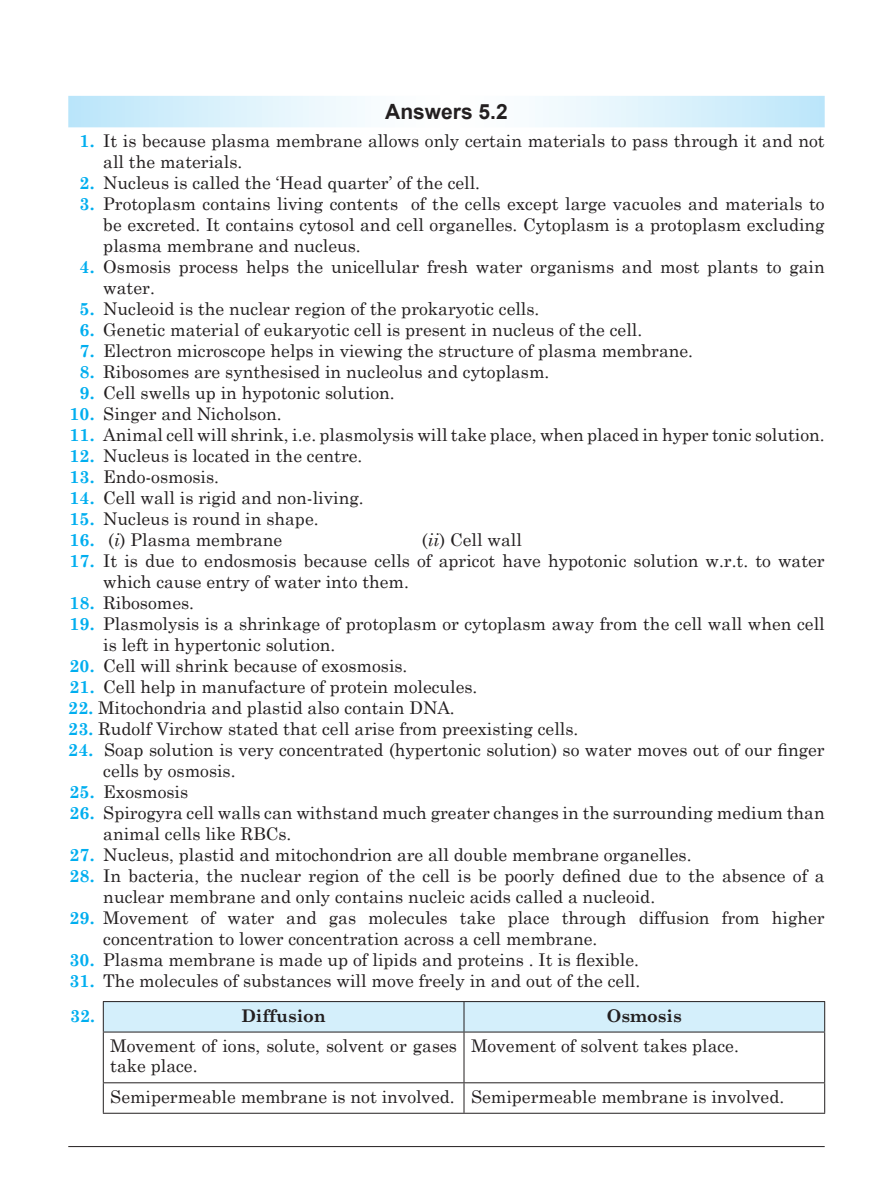
<style>
.page{position:relative;width:893px;height:1203px;background:#fff}
.page>*{position:absolute;margin:0;border:0;box-sizing:border-box;transform-origin:0 0}
.t1{font:700 21px "Arial";color:#231f20}
.t2{font:17.5px/21px "Century Schoolbook";color:#231f20}
.t3{font:700 17.5px "Century Schoolbook";color:#231f20}
.s1{font-weight:700;color:#00aeef}
.s2{font-style:italic}
</style>
<div class="page">
<hr style="left:68px;top:1145px;width:756px;height:1px;background:#231f20">
<svg style="left:68px;top:96px;width:756px;height:31px"></svg>
<div style="left:104px;top:1002px;width:720px;height:29px;background:#d4effb"></div>
<hr style="left:103px;top:1001px;width:361px;height:1px;background:#231f20">
<hr style="left:103px;top:1001px;width:1px;height:30px;background:#231f20">
<hr style="left:464px;top:1001px;width:361px;height:1px;background:#231f20">
<hr style="left:463px;top:1001px;width:1px;height:30px;background:#231f20">
<hr style="left:824px;top:1001px;width:1px;height:30px;background:#231f20">
<hr style="left:103px;top:1031px;width:361px;height:1px;background:#231f20">
<hr style="left:103px;top:1032px;width:1px;height:50px;background:#231f20">
<hr style="left:464px;top:1031px;width:361px;height:1px;background:#231f20">
<hr style="left:463px;top:1032px;width:1px;height:50px;background:#231f20">
<hr style="left:824px;top:1032px;width:1px;height:50px;background:#231f20">
<hr style="left:103px;top:1082px;width:361px;height:1px;background:#231f20">
<svg style="left:103px;top:1083px;width:1px;height:29px"></svg>
<hr style="left:464px;top:1082px;width:361px;height:1px;background:#231f20">
<svg style="left:463px;top:1083px;width:1px;height:29px"></svg>
<svg style="left:824px;top:1083px;width:1px;height:29px"></svg>
<hr style="left:103px;top:1112px;width:361px;height:1px;background:#231f20">
<hr style="left:464px;top:1112px;width:361px;height:1px;background:#231f20">
<p class="t1" style="left:385px;top:96px;width:124px">Answers 5.2</p>
<p class="t2" style="left:103px;top:128px;width:723px;text-indent:-24px"><span class="s1">1.</span> It is because plasma membrane allows only certain materials to pass through it and not all the materials.</p>
<p class="t2" style="left:80px;top:170px;width:402px"><span class="s1">2.</span> Nucleus is called the ‘Head quarter’ of the cell.</p>
<p class="t2" style="left:103px;top:191px;width:723px;text-align:justify;text-indent:-24px"><span class="s1">3.</span> Protoplasm contains living contents of the cells except large vacuoles and materials to be excreted. It contains cytosol and cell organelles. Cytoplasm is a protoplasm excluding plasma membrane and nucleus.</p>
<p class="t2" style="left:103px;top:254px;width:723px;text-indent:-24px"><span class="s1">4.</span> Osmosis process helps the unicellular fresh water organisms and most plants to gain water.</p>
<p class="t2" style="left:80px;top:296px;width:461px"><span class="s1">5.</span> Nucleoid is the nuclear region of the prokaryotic cells.</p>
<p class="t2" style="left:80px;top:317px;width:564px"><span class="s1">6.</span> Genetic material of eukaryotic cell is present in nucleus of the cell.</p>
<p class="t2" style="left:80px;top:338px;width:615px"><span class="s1">7.</span> Electron microscope helps in viewing the structure of plasma membrane.</p>
<p class="t2" style="left:80px;top:359px;width:471px"><span class="s1">8.</span> Ribosomes are synthesised in nucleolus and cytoplasm.</p>
<p class="t2" style="left:80px;top:380px;width:317px"><span class="s1">9.</span> Cell swells up in hypotonic solution.</p>
<p class="t2" style="left:70px;top:401px;width:213px"><span class="s1">10.</span> Singer and Nicholson.</p>
<p class="t2" style="left:70px;top:422px;width:756px"><span class="s1">11.</span> Animal cell will shrink, i.e. plasmolysis will take place, when placed in hyper tonic solution.</p>
<p class="t2" style="left:70px;top:443px;width:294px"><span class="s1">12.</span> Nucleus is located in the centre.</p>
<p class="t2" style="left:70px;top:464px;width:151px"><span class="s1">13.</span> Endo-osmosis.</p>
<p class="t2" style="left:70px;top:485px;width:295px"><span class="s1">14.</span> Cell wall is rigid and non-living.</p>
<p class="t2" style="left:70px;top:506px;width:250px"><span class="s1">15.</span> Nucleus is round in shape.</p>
<p class="t2" style="left:70px;top:527px;width:214px"><span class="s1">16.</span> (<span class="s2">i</span>) Plasma membrane</p>
<p class="t2" style="left:422px;top:527px;width:101px">(<span class="s2">ii</span>) Cell wall</p>
<p class="t2" style="left:103px;top:548px;width:723px;text-indent:-34px"><span class="s1">17.</span> It is due to endosmosis because cells of apricot have hypotonic solution w.r.t. to water which cause entry of water into them.</p>
<p class="t2" style="left:70px;top:590px;width:126px"><span class="s1">18.</span> Ribosomes.</p>
<p class="t2" style="left:103px;top:611px;width:723px;text-indent:-34px"><span class="s1">19.</span> Plasmolysis is a shrinkage of protoplasm or cytoplasm away from the cell wall when cell is left in hypertonic solution.</p>
<p class="t2" style="left:70px;top:653px;width:339px"><span class="s1">20.</span> Cell will shrink because of exosmosis.</p>
<p class="t2" style="left:70px;top:674px;width:409px"><span class="s1">21.</span> Cell help in manufacture of protein molecules.</p>
<p class="t2" style="left:68px;top:695px;width:388px"><span class="s1">22.</span> Mitochondria and plastid also contain DNA.</p>
<p class="t2" style="left:68px;top:716px;width:511px"><span class="s1">23.</span> Rudolf Virchow stated that cell arise from preexisting cells.</p>
<p class="t2" style="left:103px;top:737px;width:723px;text-indent:-35px"><span class="s1">24.</span> Soap solution is very concentrated (hypertonic solution) so water moves out of our finger cells by osmosis.</p>
<p class="t2" style="left:70px;top:779px;width:120px"><span class="s1">25.</span> Exosmosis</p>
<p class="t2" style="left:103px;top:800px;width:723px;text-indent:-34px"><span class="s1">26.</span> Spirogyra cell walls can withstand much greater changes in the surrounding medium than animal cells like RBCs.</p>
<p class="t2" style="left:70px;top:842px;width:623px"><span class="s1">27.</span> Nucleus, plastid and mitochondrion are all double membrane organelles.</p>
<p class="t2" style="left:103px;top:863px;width:722px;text-indent:-34px"><span class="s1">28.</span> In bacteria, the nuclear region of the cell is be poorly defined due to the absence of a nuclear membrane and only contains nucleic acids called a nucleoid.</p>
<p class="t2" style="left:103px;top:905px;width:723px;text-indent:-34px"><span class="s1">29.</span> Movement of water and gas molecules take place through diffusion from higher concentration to lower concentration across a cell membrane.</p>
<p class="t2" style="left:70px;top:947px;width:571px"><span class="s1">30.</span> Plasma membrane is made up of lipids and proteins . It is flexible.</p>
<p class="t2" style="left:70px;top:961px;width:572px;line-height:34.5px"><span class="s1">31.</span> The molecules of substances will move freely in and out of the cell.<br><span class="s1">32.</span></p>
<p class="t3" style="left:241px;top:1001px;width:86px">Diffusion</p>
<p class="t3" style="left:607px;top:1001px;width:76px">Osmosis</p>
<p class="t2" style="left:110px;top:1033px;width:348px;line-height:20.3px">Movement of ions, solute, solvent or gases take place.</p>
<p class="t2" style="left:471px;top:1033px;width:269px">Movement of solvent takes place.</p>
<p class="t2" style="left:110px;top:1084px;width:675px">Semipermeable membrane is not involved. Semipermeable membrane is involved.</p>
</div>
